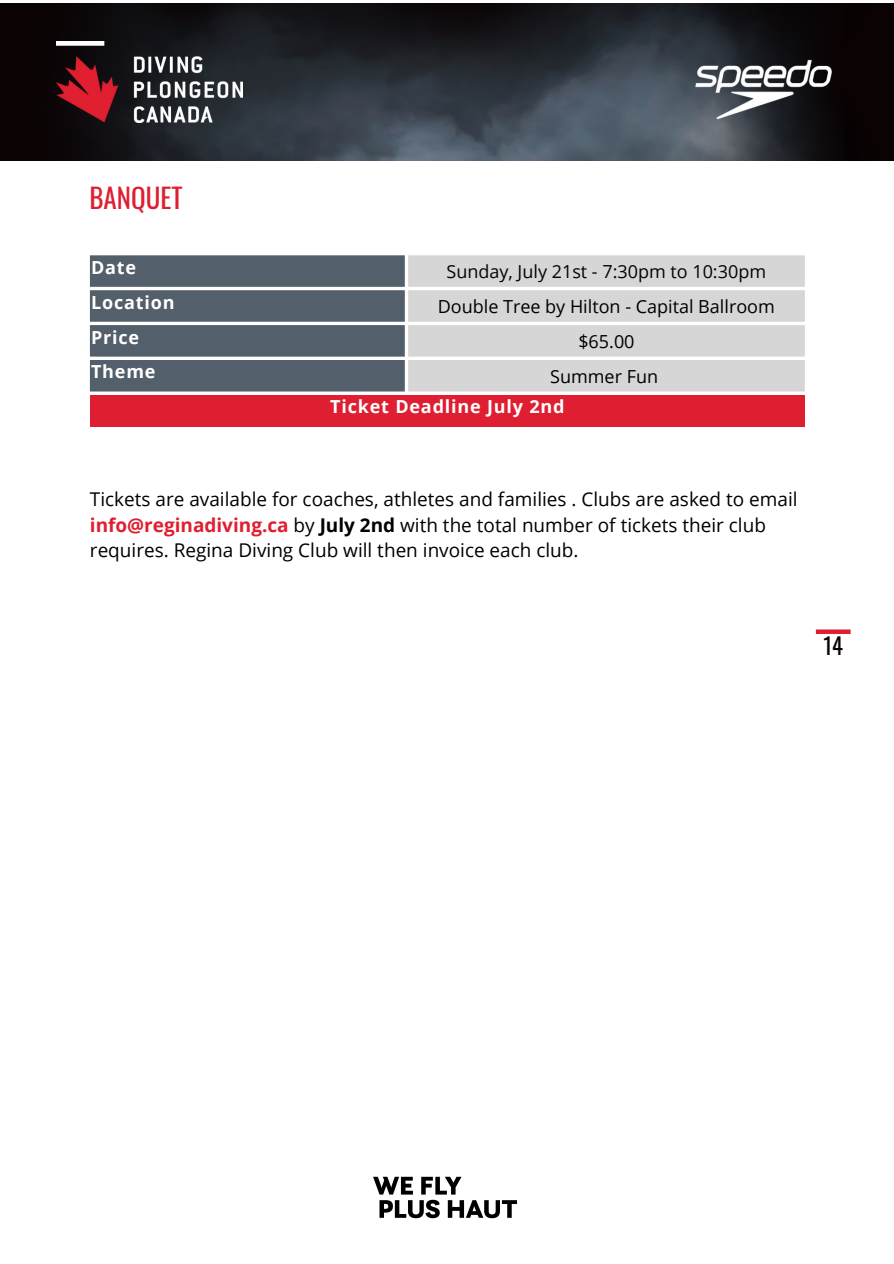
<style>
.page{position:relative;width:894px;height:1264px;background:#fff}
.page>*{position:absolute;margin:0;border:0;box-sizing:border-box;transform-origin:0 0}
.t1{font:27px "Oswald";color:#df1f31}
.t2{font:22.5px "Oswald";color:#0a0203}
.t3{font:18.9px/25.8px "Open Sans";color:#000}
.t4{font:18px "Open Sans";color:#000}
.t5{font:700 18px "Open Sans";letter-spacing:.045em;color:#fff}
.t6{font:18px "Open Sans";color:#0a0203}
.s1{font-weight:700;color:#df1f31}
.s2{font-weight:700}
</style>
<div class="page">
<img style="left:0;top:4px;width:893px;height:156px">
<div style="left:815px;top:629px;width:35px;height:5px;background:#df1f31"></div>
<img style="left:56px;top:41px;width:187px;height:81px">
<img style="left:373px;top:1176px;width:144px;height:43px">
<svg style="left:90px;top:255px;width:314px;height:136px;background:#606b76"></svg>
<svg style="left:408px;top:255px;width:396px;height:136px;background:#d9d9d9"></svg>
<div style="left:90px;top:395px;width:714px;height:31px;background:#df1f31"></div>
<img style="left:670px;top:50px;width:174px;height:78px">
<p class="t1" style="left:89px;top:176px;width:95px">BANQUET</p>
<p class="t5" style="left:91px;top:254px;width:47px">Date</p>
<p class="t6" style="left:446px;top:258px;width:321px">Sunday, July 21st - 7:30pm to 10:30pm</p>
<p class="t5" style="left:91px;top:289px;width:85px">Location</p>
<p class="t4" style="left:437px;top:293px;width:338px">Double Tree by Hilton - Capital Ballroom</p>
<p class="t5" style="left:91px;top:324px;width:50px">Price</p>
<p class="t4" style="left:578px;top:328px;width:58px">$65.00</p>
<p class="t5" style="left:91px;top:359px;width:66px">Theme</p>
<p class="t4" style="left:550px;top:363px;width:109px">Summer Fun</p>
<p class="t5" style="left:330px;top:394px;width:236px">Ticket Deadline July 2nd</p>
<p class="t3" style="left:90px;top:485px;width:709px">Tickets are available for coaches, athletes and families . Clubs are asked to email</p>
<p class="t3" style="left:90px;top:511px;width:677px"><span class="s1">info@reginadiving.ca</span> by <span class="s2">July 2nd</span> with the total number of tickets their club requires. Regina Diving Club will then invoice each club.</p>
<h1 class="t2" style="left:823px;top:628px;width:21px">14</h1>
</div>
